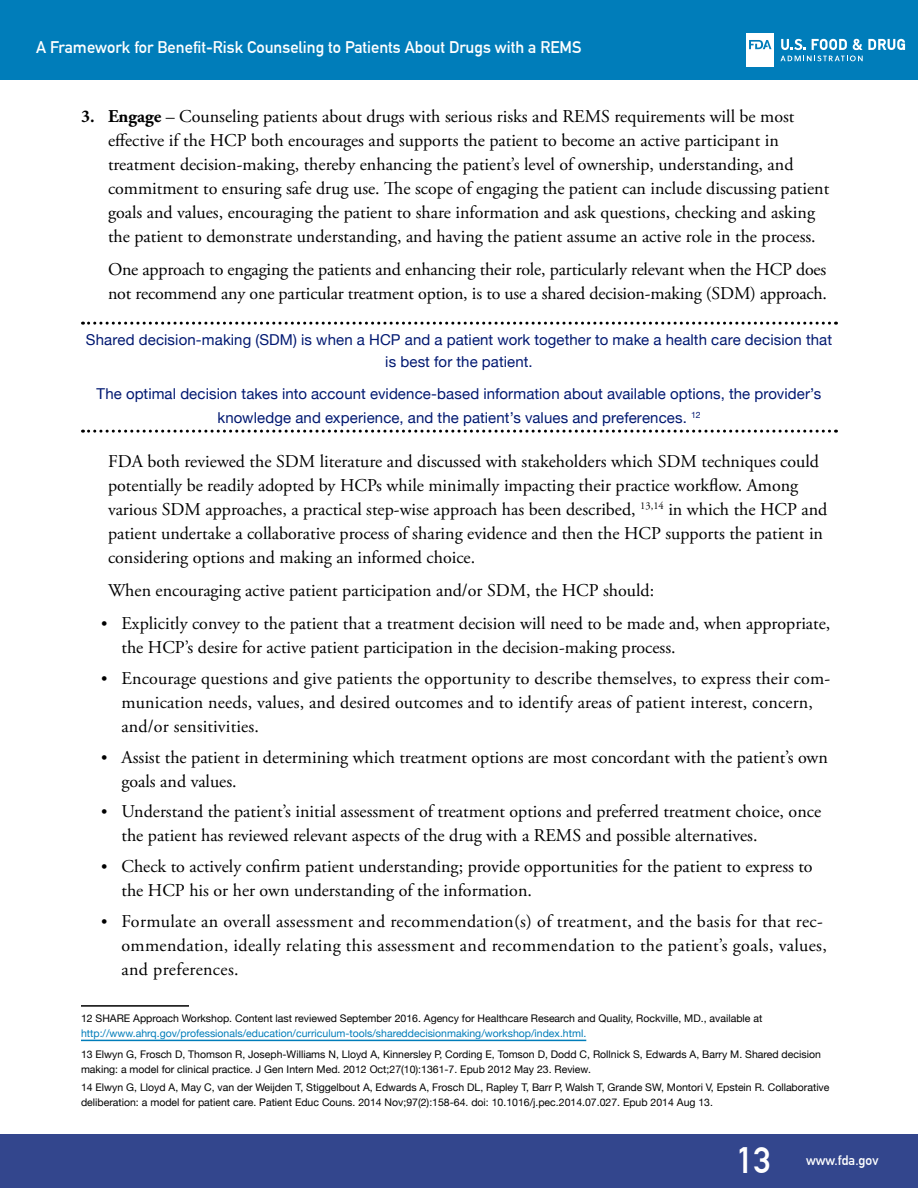
<style>
.page{position:relative;width:918px;height:1188px;background:#fff}
.page>*{position:absolute;margin:0;border:0;box-sizing:border-box;transform-origin:0 0}
.t1{font:700 36px "DIN Alternate";color:#fff}
.t2{font:18px/24px "Adobe Garamond Pro";color:#000}
.t3{font:18px/24px "Adobe Garamond Pro";letter-spacing:.02em;color:#000}
.t4{font:700 16.5px "DIN Alternate";color:#fff}
.t5{font:15px/22.5px "Helvetica Neue";letter-spacing:.005em;color:#001871;text-align:center}
.t6{font:700 13.5px "DIN Alternate";color:#fff}
.t7{font:10.5px/15px "Helvetica Neue";color:#000}
.t8{font:10.5px "Helvetica Neue";color:#007dba}
.s1{font-family:"Minion Pro";font-weight:700}
.s2{font-weight:700}
.s3{font-size:16.5px}
</style>
<div class="page">
<div style="left:0;top:1134px;width:918px;height:54px;background:#33468d"></div>
<div style="left:0;top:0;width:918px;height:80px;background:#007dba"></div>
<svg style="left:780px;top:56px;width:83px;height:5px"></svg>
<svg style="left:812px;top:39px;width:35px;height:11px"></svg>
<svg style="left:853px;top:39px;width:52px;height:11px"></svg>
<svg style="left:781px;top:39px;width:24px;height:11px"></svg>
<div style="left:746px;top:34px;width:28px;height:33px;background:#fff"></div>
<svg style="left:749px;top:40px;width:23px;height:9px"></svg>
<svg style="left:89px;top:322px;width:748px;height:3px"></svg>
<svg style="left:89px;top:430px;width:748px;height:3px"></svg>
<hr style="left:81px;top:1005px;width:108px;height:2px;background:#000">
<hr style="left:81px;top:1040px;width:505px;height:1px;background:#007dba">
<p class="t4" style="left:36px;top:35px;width:547px">A Framework for Benefit-Risk Counseling to Patients About Drugs with a REMS</p>
<p class="t2" style="left:108px;top:105px;width:723px;text-indent:-27px"><span class="s1">3.</span> <span class="s2">Engage</span> – Counseling patients about drugs with serious risks and REMS requirements will be most effective if the HCP both encourages and supports the patient to become an active participant in treatment decision-making, thereby enhancing the patient’s level of ownership, understanding, and commitment to ensuring safe drug use. The scope of engaging the patient can include discussing patient goals and values, encouraging the patient to share information and ask questions, checking and asking the patient to demonstrate understanding, and having the patient assume an active role in the process.</p>
<p class="t2" style="left:108px;top:258px;width:721px">One approach to engaging the patients and enhancing their role, particularly relevant when the HCP does not recommend any one particular treatment option, is to use a shared decision-making (SDM) approach.</p>
<p class="t5" style="left:86px;top:329px;width:748px">Shared decision-making (SDM) is when a HCP and a patient work together to make a health care decision that is best for the patient.</p>
<p class="t5" style="left:97px;top:382px;width:726px;line-height:24px">The optimal decision takes into account evidence-based information about available options, the provider’s knowledge and experience, and the patient’s values and preferences. <sup>12</sup></p>
<p class="t2" style="left:108px;top:450px;width:721px">FDA both reviewed the SDM literature and discussed with stakeholders which SDM techniques could potentially be readily adopted by HCPs while minimally impacting their practice workflow. Among various SDM approaches, a practical step-wise approach has been described, <sup>13,14</sup> in which the HCP and patient undertake a collaborative process of sharing evidence and then the HCP supports the patient in considering options and making an informed choice.</p>
<p class="t2" style="left:108px;top:579px;width:548px">When encouraging active patient participation and/or SDM, the HCP should:</p>
<p class="t2" style="left:122px;top:612px;width:710px;text-indent:-20px"><span class="s3">•</span> Explicitly convey to the patient that a treatment decision will need to be made and, when appropriate, the HCP’s desire for active patient participation in the decision-making process.</p>
<p class="t2" style="left:122px;top:667px;width:710px;text-indent:-20px"><span class="s3">•</span> Encourage questions and give patients the opportunity to describe themselves, to express their com&shy;munication needs, values, and desired outcomes and to identify areas of patient interest, concern, and/or sensitivities.</p>
<p class="t2" style="left:122px;top:746px;width:708px;text-indent:-20px"><span class="s3">•</span> Assist the patient in determining which treatment options are most concordant with the patient’s own goals and values.</p>
<p class="t2" style="left:122px;top:800px;width:701px;text-indent:-20px"><span class="s3">•</span> Understand the patient’s initial assessment of treatment options and preferred treatment choice, once the patient has reviewed relevant aspects of the drug with a REMS and possible alternatives.</p>
<p class="t2" style="left:122px;top:855px;width:693px;text-indent:-20px"><span class="s3">•</span> Check to actively confirm patient understanding; provide opportunities for the patient to express to the HCP his or her own understanding of the information.</p>
<p class="t3" style="left:122px;top:910px;width:707px;text-indent:-20px"><span class="s3">•</span> Formulate an overall assessment and recommendation(s) of treatment, and the basis for that rec&shy;ommendation, ideally relating this assessment and recommendation to the patient’s goals, values, and preferences.</p>
<p class="t7" style="left:81px;top:1012px;width:683px">12 SHARE Approach Workshop. Content last reviewed September 2016. Agency for Healthcare Research and Quality, Rockville, MD., available at</p>
<p class="t8" style="left:81px;top:1026px;width:507px">http://www.ahrq.gov/professionals/education/curriculum-tools/shareddecisionmaking/workshop/index.html.</p>
<p class="t7" style="left:81px;top:1048px;width:741px">13 Elwyn G, Frosch D, Thomson R, Joseph-Williams N, Lloyd A, Kinnersley P, Cording E, Tomson D, Dodd C, Rollnick S, Edwards A, Barry M. Shared decision making: a model for clinical practice. J Gen Intern Med. 2012 Oct;27(10):1361-7. Epub 2012 May 23. Review.</p>
<p class="t7" style="left:81px;top:1081px;width:750px">14 Elwyn G, Lloyd A, May C, van der Weijden T, Stiggelbout A, Edwards A, Frosch DL, Rapley T, Barr P, Walsh T, Grande SW, Montori V, Epstein R. Collaborative deliberation: a model for patient care. Patient Educ Couns. 2014 Nov;97(2):158-64. doi: 10.1016/j.pec.2014.07.027. Epub 2014 Aug 13.</p>
<h1 class="t1" style="left:736px;top:1133px;width:36px">13</h1>
<p class="t6" style="left:806px;top:1150px;width:74px">www.fda.gov</p>
</div>
